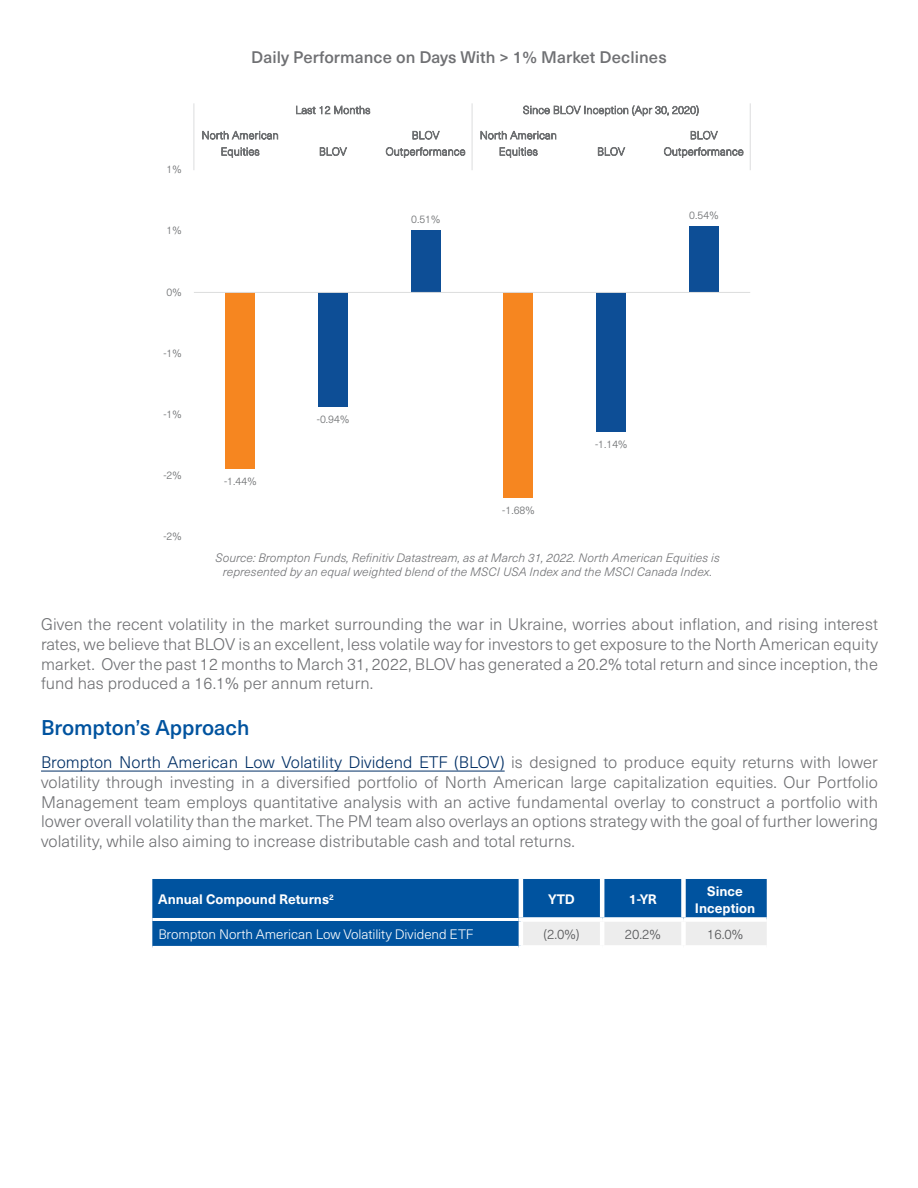
<style>
.page{position:relative;width:918px;height:1188px;background:#fff}
.page>*{position:absolute;margin:0;border:0;box-sizing:border-box;transform-origin:0 0}
.t1{font:500 21px "Neue Haas Unica W1 G";color:#00539f}
.t2{font:300 16.5px/19.8px "Neue Haas Unica W1 G";letter-spacing:.005em;color:#6f7073;text-align:justify}
.t3{font:500 16.5px "Neue Haas Unica W1 G";letter-spacing:.005em;color:#6f7073}
.t4{font:300 13.5px "Neue Haas Unica W1 G";letter-spacing:-.005em;color:#fff}
.t5{font:700 13.5px/16.5px "Neue Haas Unica W1 G";color:#fff;text-align:center}
.t6{font:300 13.5px "Neue Haas Unica W1 G";color:#58595b}
.t7{font:italic 300 12px/14.4px "Neue Haas Unica W1 G";letter-spacing:.005em;color:#6f7073;text-align:center}
.t8{font:100 10.8px/16.4px "Neue Haas Unica W1 G";letter-spacing:.025em;color:#6f7173;text-align:center}
.t9{font:300 10.8px "Neue Haas Unica W1 G";color:#6f7173}
.s1{color:#002f65}
</style>
<div class="page">
<hr style="left:41px;top:771px;width:464px;height:1px;background:#002f65">
<svg style="left:152px;top:879px;width:615px;height:67px;background:#2269aa"></svg>
<hr style="left:152px;top:918px;width:367px;height:3px;background:#fff">
<hr style="left:519px;top:879px;width:4px;height:38px;background:#fff">
<hr style="left:600px;top:879px;width:4px;height:38px;background:#fff">
<div style="left:681px;top:879px;width:5px;height:38px;background:#fff"></div>
<div style="left:519px;top:917px;width:83px;height:5px;background:#fff"></div>
<hr style="left:519px;top:922px;width:4px;height:23px;background:#fff">
<div style="left:602px;top:917px;width:81px;height:5px;background:#fff"></div>
<hr style="left:600px;top:922px;width:4px;height:23px;background:#fff">
<div style="left:683px;top:917px;width:84px;height:5px;background:#fff"></div>
<div style="left:681px;top:922px;width:5px;height:23px;background:#fff"></div>
<div style="left:519px;top:945px;width:83px;height:5px;background:#fff"></div>
<div style="left:602px;top:945px;width:81px;height:5px;background:#fff"></div>
<div style="left:683px;top:945px;width:84px;height:5px;background:#fff"></div>
<div style="left:226px;top:292px;width:29px;height:177px;background:#f68620"></div>
<div style="left:318px;top:292px;width:30px;height:115px;background:#0d4e96"></div>
<div style="left:411px;top:230px;width:29px;height:62px;background:#0d4e96"></div>
<div style="left:504px;top:292px;width:29px;height:206px;background:#f68620"></div>
<div style="left:597px;top:292px;width:29px;height:140px;background:#0d4e96"></div>
<div style="left:689px;top:227px;width:29px;height:65px;background:#0d4e96"></div>
<hr style="left:194px;top:292px;width:556px;height:1px;background:#dcddde">
<hr style="left:194px;top:129px;width:1px;height:41px;background:#dcddde">
<hr style="left:472px;top:129px;width:1px;height:41px;background:#dcddde">
<hr style="left:750px;top:129px;width:1px;height:41px;background:#dcddde">
<svg style="left:194px;top:104px;width:1px;height:25px"></svg>
<svg style="left:472px;top:103px;width:1px;height:26px"></svg>
<svg style="left:750px;top:103px;width:1px;height:26px"></svg>
<p class="t3" style="left:251px;top:45px;width:417px">Daily Performance on Days With &gt; 1% Market Declines</p>
<p class="t9" style="left:167px;top:162px;width:16px">1%</p>
<p class="t9" style="left:167px;top:223px;width:16px">1%</p>
<p class="t9" style="left:167px;top:284px;width:16px">0%</p>
<p class="t9" style="left:163px;top:345px;width:20px">-1%</p>
<p class="t9" style="left:163px;top:406px;width:20px">-1%</p>
<p class="t9" style="left:163px;top:467px;width:20px">-2%</p>
<p class="t9" style="left:163px;top:528px;width:20px">-2%</p>
<p class="t8" style="left:202px;top:127px;width:78px">North American<br>Equities</p>
<p class="t8" style="left:295px;top:101px;width:76px">Last 12 Months</p>
<p class="t8" style="left:523px;top:101px;width:177px">Since BLOV Inception (Apr 30, 2020)</p>
<p class="t8" style="left:319px;top:143px;width:29px">BLOV</p>
<p class="t8" style="left:386px;top:127px;width:81px">BLOV<br>Outperformance</p>
<p class="t8" style="left:480px;top:127px;width:78px">North American<br>Equities</p>
<p class="t8" style="left:597px;top:143px;width:29px">BLOV</p>
<p class="t8" style="left:664px;top:127px;width:81px">BLOV<br>Outperformance</p>
<p class="t9" style="left:411px;top:211px;width:31px">0.51%</p>
<p class="t9" style="left:689px;top:208px;width:31px">0.54%</p>
<p class="t9" style="left:224px;top:473px;width:34px">-1.44%</p>
<p class="t9" style="left:317px;top:411px;width:34px">-0.94%</p>
<p class="t9" style="left:502px;top:502px;width:34px">-1.68%</p>
<p class="t9" style="left:595px;top:437px;width:34px">-1.14%</p>
<p class="t7" style="left:216px;top:550px;width:506px">Source: Brompton Funds, Refinitiv Datastream, as at March 31, 2022. North American Equities is represented by an equal weighted blend of the MSCI USA Index and the MSCI Canada Index.</p>
<p class="t2" style="left:41px;top:613px;width:839px">Given the recent volatility in the market surrounding the war in Ukraine, worries about inflation, and rising interest rates, we believe that BLOV is an excellent, less volatile way for investors to get exposure to the North American equity market. Over the past 12 months to March 31, 2022, BLOV has generated a 20.2% total return and since inception, the fund has produced a 16.1% per annum return.</p>
<p class="t1" style="left:41px;top:712px;width:210px">Brompton’s Approach</p>
<p class="t2" style="left:41px;top:752px;width:839px"><span class="s1">Brompton North American Low Volatility Dividend ETF (BLOV)</span> is designed to produce equity returns with lower volatility through investing in a diversified portfolio of North American large capitalization equities. Our Portfolio Management team employs quantitative analysis with an active fundamental overlay to construct a portfolio with lower overall volatility than the market. The PM team also overlays an options strategy with the goal of further lowering volatility, while also aiming to increase distributable cash and total returns.</p>
<p class="t5" style="left:158px;top:890px;width:177px">Annual Compound Returns<sup>2</sup></p>
<p class="t5" style="left:548px;top:890px;width:28px">YTD</p>
<p class="t5" style="left:629px;top:890px;width:30px">1-YR</p>
<p class="t5" style="left:695px;top:882px;width:62px">Since<br>Inception</p>
<p class="t4" style="left:158px;top:924px;width:317px">Brompton North American Low Volatility Dividend ETF</p>
<p class="t6" style="left:543px;top:924px;width:38px">(2.0%)</p>
<p class="t6" style="left:625px;top:924px;width:38px">20.2%</p>
<p class="t6" style="left:707px;top:924px;width:38px">16.0%</p>
</div>
